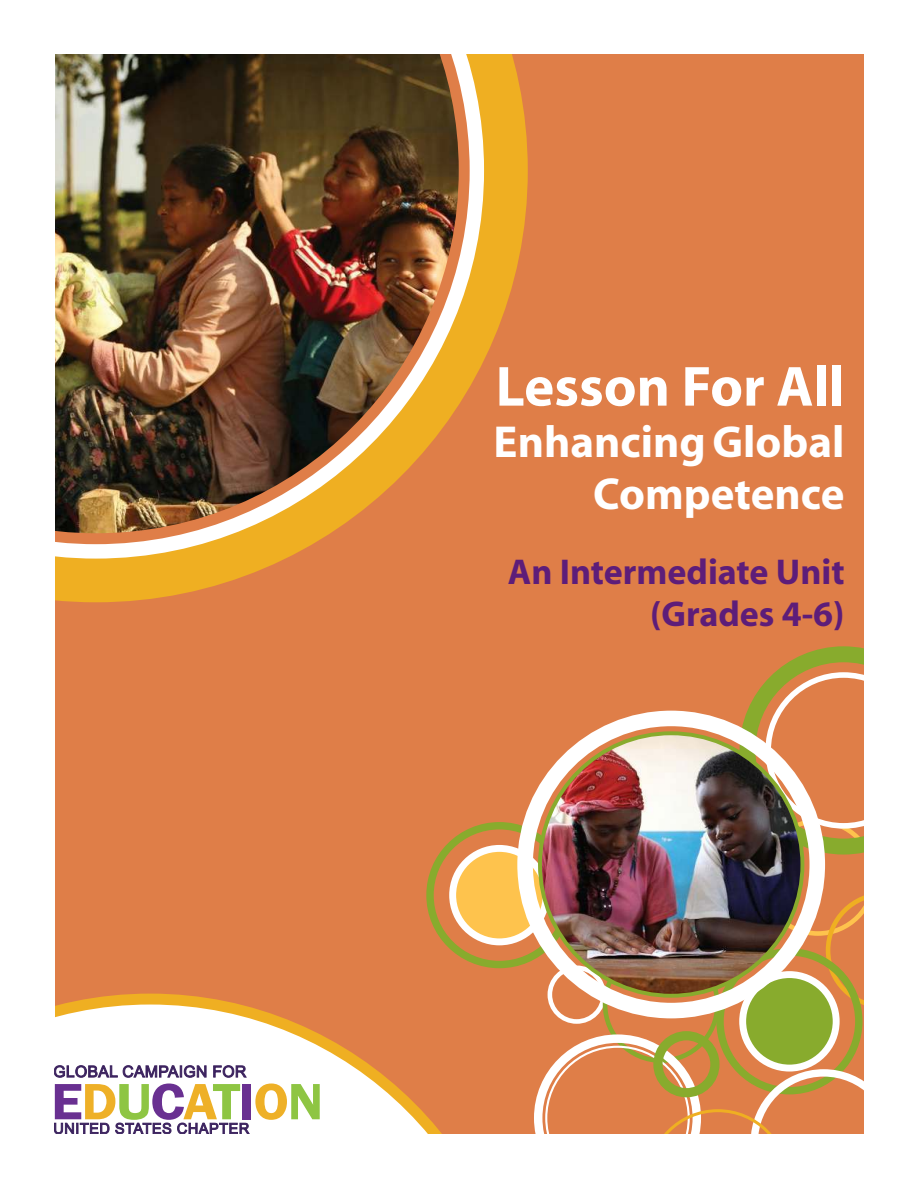
<style>
.page{position:relative;width:918px;height:1188px;background:#fff}
.page>*{position:absolute;margin:0;border:0;box-sizing:border-box;transform-origin:0 0}
.t1{font:700 57px "Myriad";color:#fff}
.t2{font:700 45px/51.8px "Myriad";color:#fff;text-align:right}
.t3{font:700 36px/41.4px "Myriad";color:#5d1d79;text-align:right}
</style>
<div class="page">
<div style="left:42px;top:52px;width:822px;height:1082px;background:#df7e48"></div>
<svg style="left:54px;top:54px;width:474px;height:548px"></svg>
<img style="left:54px;top:54px;width:416px;height:490px">
<svg style="left:54px;top:994px;width:388px;height:140px"></svg>
<div style="left:0;top:0;width:913px;height:54px;background:#fff"></div>
<div style="left:0;top:0;width:54px;height:1188px;background:#fff"></div>
<svg style="left:54px;top:1065px;width:152px;height:13px;background:#a094b1"></svg>
<svg style="left:213px;top:1065px;width:34px;height:13px"></svg>
<svg style="left:54px;top:1084px;width:266px;height:50px;background:#cbc0ab"></svg>
<div style="left:548px;top:966px;width:58px;height:58px;border:5px solid #fff;border-radius:50%"></div>
<div style="left:603px;top:946px;width:117px;height:117px;border:5px solid #88ab2d;border-radius:50%"></div>
<svg style="left:826px;top:895px;width:38px;height:114px"></svg>
<div style="left:716px;top:948px;width:147px;height:146px;border:7px solid #88ab2d;border-radius:50%"></div>
<svg style="left:534px;top:1034px;width:330px;height:100px"></svg>
<div style="left:426px;top:822px;width:146px;height:146px;border:7px solid #88ab2d;border-radius:50%"></div>
<div style="left:743px;top:975px;width:93px;height:93px;background:#88ab2d;border-radius:50%"></div>
<div style="left:739px;top:971px;width:101px;height:101px;border:7px solid #fff;border-radius:50%"></div>
<div style="left:453px;top:848px;width:93px;height:94px;background:#fec34d;border-radius:50%"></div>
<div style="left:449px;top:845px;width:101px;height:100px;border:7px solid #fff;border-radius:50%"></div>
<svg style="left:740px;top:646px;width:124px;height:209px"></svg>
<div style="left:517px;top:711px;width:308px;height:307px;border:16px solid #fff;border-radius:50%"></div>
<img style="left:540px;top:733px;width:262px;height:263px;border-radius:131px">
<h1 class="t1" style="left:496px;top:365px;width:350px">Lesson For All</h1>
<p class="t2" style="left:494px;top:420px;width:352px">Enhancing Global<br>Competence</p>
<p class="t3" style="left:508px;top:554px;width:338px">An Intermediate Unit (Grades 4-6)</p>
</div>
